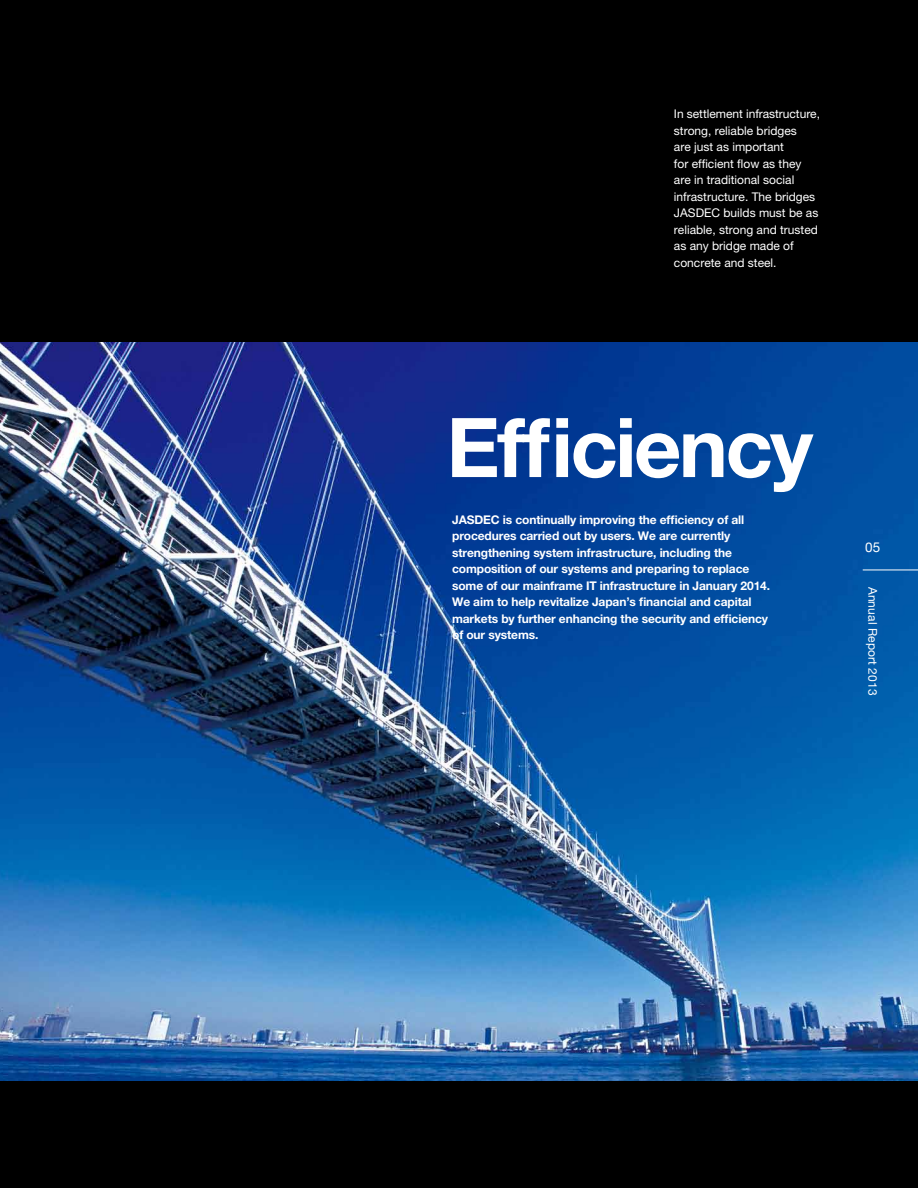
<style>
.page{position:relative;width:918px;height:1188px;background:#000}
.page>*{position:absolute;margin:0;border:0;box-sizing:border-box;transform-origin:0 0}
.t1{font:700 82.5px "Helvetica Neue";color:#fff}
.t2{font:13.5px "Helvetica Neue";color:#fff}
.t3{font:700 12px/16.5px "Helvetica Neue";letter-spacing:-.01em;color:#fff}
.t4{font:12px/16.5px "Helvetica Neue";color:#fff}
.t5{font:12px "Helvetica Neue";letter-spacing:.01em;color:#fff}
</style>
<div class="page">
<img style="left:0;top:343px;width:918px;height:737px">
<hr style="left:863px;top:570px;width:55px;height:1px;background:#fff">
<p class="t4" style="left:674px;top:106px;width:148px">In settlement infrastructure, strong, reliable bridges<br>are just as important<br>for efficient flow as they are in traditional social infrastructure. The bridges<br>JASDEC builds must be as reliable, strong and trusted as any bridge made of concrete and steel.</p>
<h1 class="t1" style="left:446px;top:397px;width:369px">Efficiency</h1>
<p class="t3" style="left:452px;top:511px;width:16px">JASDEC</p>
<p class="t3" style="left:452px;top:511px;width:320px;text-indent:51px">is continually improving the efficiency of all procedures carried out by users. We are currently strengthening system infrastructure, including the composition of our systems and preparing to replace some of our mainframe IT infrastructure in January 2014.<br>We aim to help revitalize Japan’s financial and capital markets by further enhancing the security and efficiency of our systems.</p>
<p class="t2" style="left:865px;top:539px;width:17px">05</p>
<p class="t5" style="left:880px;top:587px;width:110px;rotate:90deg">Annual Report 2013</p>
</div>
